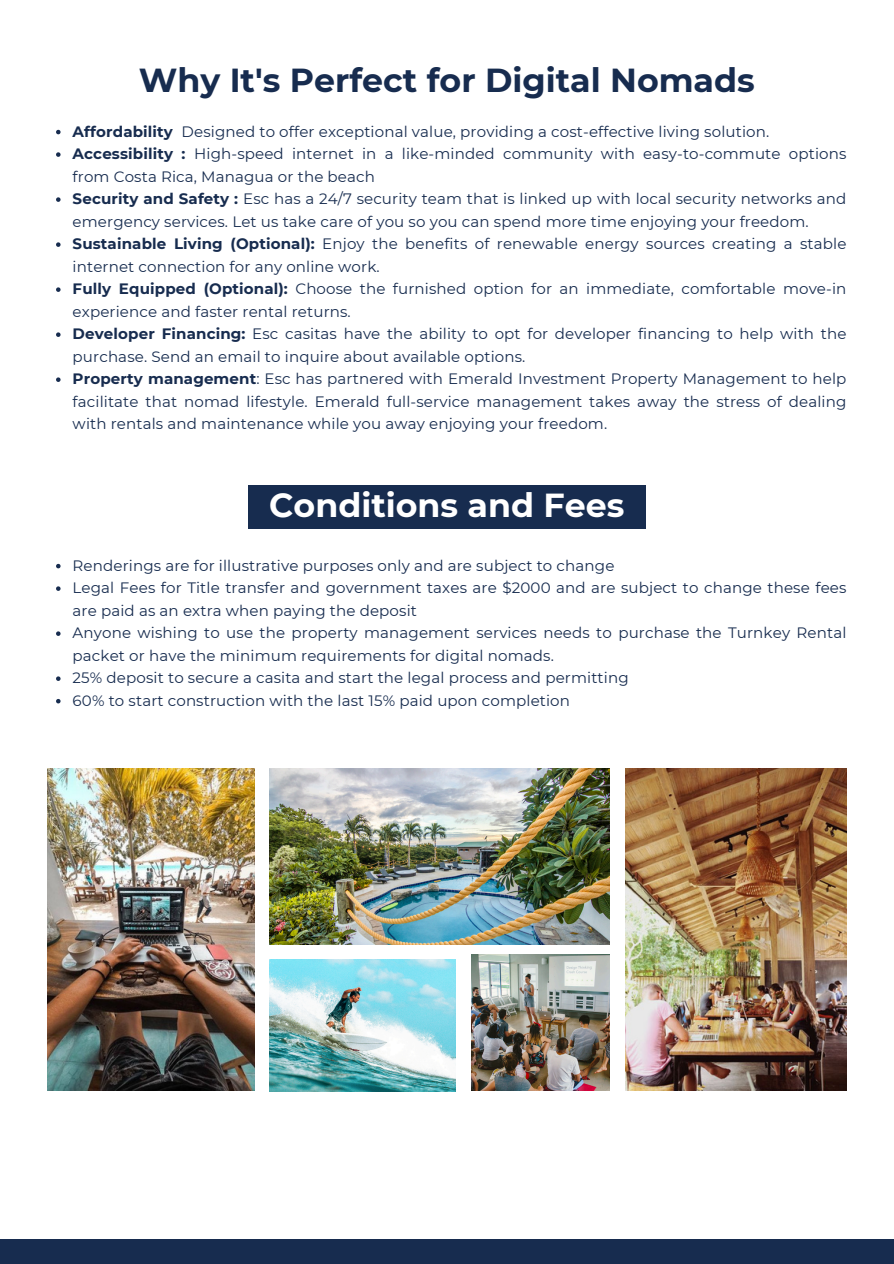
<style>
.page{position:relative;width:894px;height:1264px;background:#fff}
.page>*{position:absolute;margin:0;border:0;box-sizing:border-box;transform-origin:0 0}
.t1{font:700 33.15px "Montserrat";color:#172c4f}
.t2{font:700 33.15px "Montserrat";color:#fff}
.t3{font:15px/22.5px "Montserrat";letter-spacing:.01em;color:#172c4f}
.t4{font:700 15px "Montserrat";letter-spacing:.01em;color:#172c4f}
.s1{font-weight:700}
</style>
<div class="page">
<img style="left:47px;top:769px;width:207px;height:321px">
<img style="left:269px;top:769px;width:340px;height:175px">
<img style="left:625px;top:769px;width:220px;height:321px">
<img style="left:471px;top:954px;width:138px;height:136px">
<img style="left:269px;top:959px;width:186px;height:132px">
<div style="left:248px;top:485px;width:397px;height:43px;background:#172c4f"></div>
<svg style="left:56px;top:130px;width:5px;height:4px"></svg>
<svg style="left:56px;top:152px;width:5px;height:5px"></svg>
<svg style="left:56px;top:197px;width:5px;height:5px"></svg>
<svg style="left:56px;top:242px;width:5px;height:5px"></svg>
<svg style="left:56px;top:287px;width:5px;height:5px"></svg>
<svg style="left:56px;top:332px;width:5px;height:5px"></svg>
<svg style="left:56px;top:377px;width:5px;height:5px"></svg>
<svg style="left:56px;top:564px;width:5px;height:4px"></svg>
<svg style="left:56px;top:586px;width:5px;height:5px"></svg>
<svg style="left:56px;top:631px;width:5px;height:5px"></svg>
<svg style="left:56px;top:676px;width:5px;height:5px"></svg>
<svg style="left:56px;top:699px;width:5px;height:4px"></svg>
<div style="left:0;top:1239px;width:893px;height:24px;background:#172c4f"></div>
<p class="t1" style="left:139px;top:60px;width:617px">Why It's Perfect for Digital Nomads</p>
<p class="t4" style="left:73px;top:122px;width:102px">Affordability</p>
<p class="t3" style="left:73px;top:120px;width:775px;text-indent:109px">Designed to offer exceptional value, providing a cost-effective living solution.<br><span class="s1">Accessibility :</span> High-speed internet in a like-minded community with easy-to-commute options</p>
<p class="t3" style="left:73px;top:165px;width:775px">from Costa Rica, Managua or the beach<br><span class="s1">Security and Safety :</span> Esc has a 24/7 security team that is linked up with local security networks and</p>
<p class="t3" style="left:73px;top:210px;width:775px">emergency services. Let us take care of you so you can spend more time enjoying your freedom.<br><span class="s1">Sustainable Living (Optional):</span> Enjoy the benefits of renewable energy sources creating a stable</p>
<p class="t3" style="left:73px;top:255px;width:775px">internet connection for any online work.<br><span class="s1">Fully Equipped (Optional):</span> Choose the furnished option for an immediate, comfortable move-in</p>
<p class="t3" style="left:73px;top:300px;width:775px">experience and faster rental returns.<br><span class="s1">Developer Financing:</span> Esc casitas have the ability to opt for developer financing to help with the</p>
<h1 class="t3" style="left:73px;top:345px;width:775px">purchase. Send an email to inquire about available options.<br><span class="s1">Property management</span>: Esc has partnered with Emerald Investment Property Management to help</h1>
<p class="t3" style="left:73px;top:390px;width:775px">facilitate that nomad lifestyle. Emerald full-service management takes away the stress of dealing with rentals and maintenance while you away enjoying your freedom.</p>
<h1 class="t2" style="left:269px;top:485px;width:356px">Conditions and Fees</h1>
<p class="t3" style="left:73px;top:554px;width:543px">Renderings are for illustrative purposes only and are subject to change</p>
<p class="t3" style="left:73px;top:576px;width:775px">Legal Fees for Title transfer and government taxes are $2000 and are subject to change these fees are paid as an extra when paying the deposit</p>
<p class="t3" style="left:73px;top:621px;width:775px">Anyone wishing to use the property management services needs to purchase the Turnkey Rental packet or have the minimum requirements for digital nomads.</p>
<p class="t3" style="left:73px;top:666px;width:557px">25% deposit to secure a casita and start the legal process and permitting</p>
<p class="t3" style="left:73px;top:689px;width:499px">60% to start construction with the last 15% paid upon completion</p>
</div>
